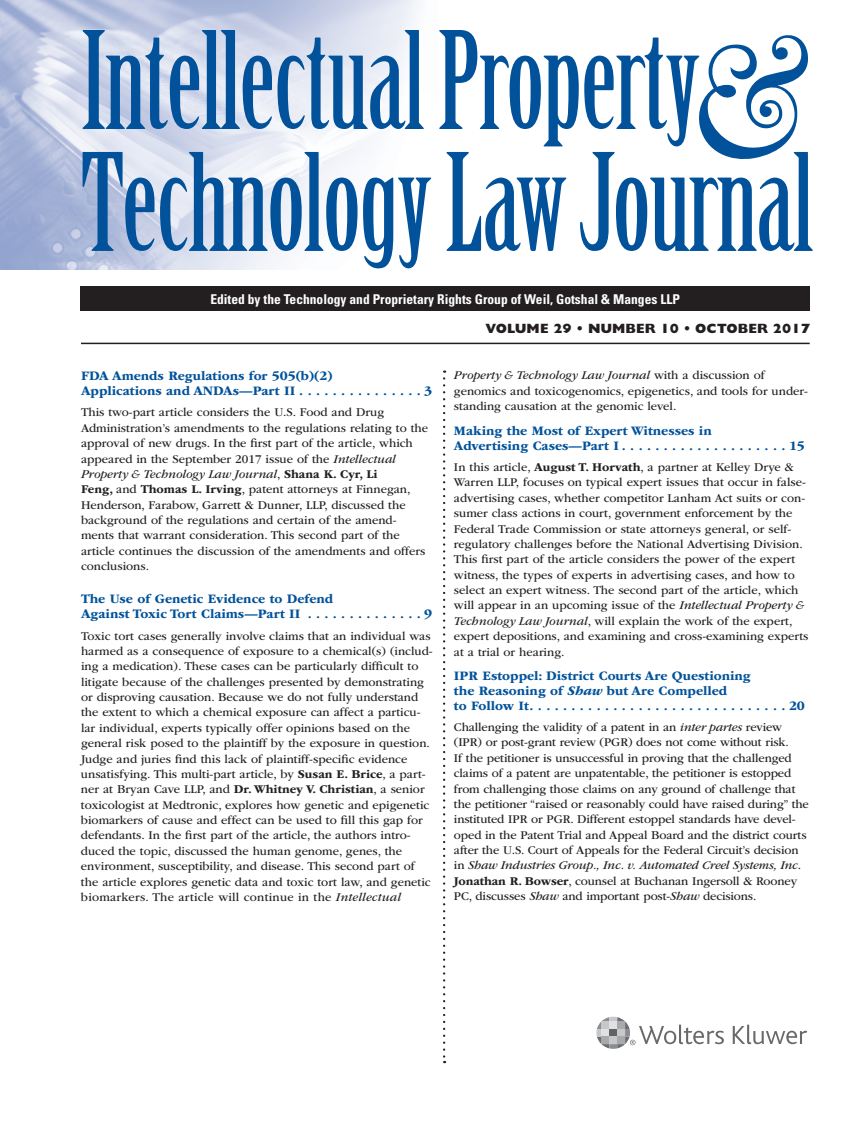
<style>
.page{position:relative;width:864px;height:1134px;background:#fff}
.page>*{position:absolute;margin:0;border:0;box-sizing:border-box;transform-origin:0 0}
.t1{font:132px/121.9px "Birch Std";letter-spacing:-.01em;color:#01529a}
.t2{font:700 13.5px/15px "ITC Garamond Std";color:#01529a}
.t3{font:700 condensed 13.5px "Univers LT Std";color:#fff}
.t4{font:800 13.5px "Gill Sans Std";letter-spacing:.01em;color:#231f20}
.t5{font:12.3px/15.3px "ITC Garamond Std";color:#231f20}
.s1{font-style:italic}
.s2{font-weight:700}
</style>
<div class="page">
<img style="left:0;top:0;width:419px;height:269px">
<div style="left:81px;top:286px;width:729px;height:25px;background:#231f20"></div>
<svg style="left:733px;top:1025px;width:74px;height:19px"></svg>
<svg style="left:596px;top:1017px;width:128px;height:32px"></svg>
<hr style="left:81px;top:343px;width:729px;height:1px;background:#231f20">
<svg style="left:443px;top:370px;width:2px;height:693px"></svg>
<h1 class="t1" style="left:81px;top:26px;width:734px">Intellectual Property<br>Technology Law Journal</h1>
<p class="t3" style="left:210px;top:293px;width:471px">Edited by the Technology and Proprietary Rights Group of Weil, Gotshal &amp; Manges LLP</p>
<p class="t2" style="left:81px;top:369px;width:353px">FDA Amends Regulations for 505(b)(2)<br>Applications and ANDAs—Part II . . . . . . . . . . . . . . . 3</p>
<p class="t5" style="left:81px;top:406px;width:349px">This two-part article considers the U.S. Food and Drug Administration’s amendments to the regulations relating to the approval of new drugs. In the first part of the article, which appeared in the September 2017 issue of the <span class="s1">Intellectual Property &amp; Technology Law Journal</span>, <span class="s2">Shana K. Cyr, Li<br>Feng,</span> and <span class="s2">Thomas L. Irving</span>, patent attorneys at Finnegan, Henderson, Farabow, Garrett &amp; Dunner, LLP, discussed the background of the regulations and certain of the amend&shy;ments that warrant consideration. This second part of the article continues the discussion of the amendments and offers conclusions.</p>
<p class="t2" style="left:81px;top:592px;width:353px">The Use of Genetic Evidence to Defend<br>Against Toxic Tort Claims—Part II . . . . . . . . . . . . . . 9</p>
<p class="t5" style="left:81px;top:629px;width:353px">Toxic tort cases generally involve claims that an individual was harmed as a consequence of exposure to a chemical(s) (includ&shy;ing a medication). These cases can be particularly difficult to litigate because of the challenges presented by demonstrating or disproving causation. Because we do not fully understand the extent to which a chemical exposure can affect a particu&shy;lar individual, experts typically offer opinions based on the general risk posed to the plaintiff by the exposure in question.<br>Judge and juries find this lack of plaintiff-specific evidence unsatisfying. This multi-part article, by <span class="s2">Susan E. Brice</span>, a part&shy;ner at Bryan Cave LLP, and <span class="s2">Dr. Whitney V. Christian</span>, a senior toxicologist at Medtronic, explores how genetic and epigenetic biomarkers of cause and effect can be used to fill this gap for defendants. In the first part of the article, the authors intro&shy;duced the topic, discussed the human genome, genes, the environment, susceptibility, and disease. This second part of the article explores genetic data and toxic tort law, and genetic biomarkers. The article will continue in the <span class="s1">Intellectual</span></p>
<p class="t4" style="left:486px;top:324px;width:326px">VOLUME 29 • NUMBER 10 • OCTOBER 2017</p>
<p class="t5" style="left:454px;top:369px;width:355px"><span class="s1">Property &amp; Technology Law Journal</span> with a discussion of genomics and toxicogenomics, epigenetics, and tools for under&shy;standing causation at the genomic level.</p>
<p class="t2" style="left:454px;top:424px;width:353px">Making the Most of Expert Witnesses in<br>Advertising Cases—Part I . . . . . . . . . . . . . . . . . . . . 15</p>
<p class="t5" style="left:454px;top:461px;width:356px">In this article, <span class="s2">August T. Horvath</span>, a partner at Kelley Drye &amp; Warren LLP, focuses on typical expert issues that occur in false&shy;advertising cases, whether competitor Lanham Act suits or con&shy;sumer class actions in court, government enforcement by the Federal Trade Commission or state attorneys general, or self&shy;regulatory challenges before the National Advertising Division.<br>This first part of the article considers the power of the expert witness, the types of experts in advertising cases, and how to select an expert witness. The second part of the article, which will appear in an upcoming issue of the <span class="s1">Intellectual Property &amp; Technology Law Journal</span>, will explain the work of the expert, expert depositions, and examining and cross-examining experts at a trial or hearing.</p>
<p class="t2" style="left:454px;top:669px;width:353px">IPR Estoppel: District Courts Are Questioning<br>the Reasoning of <span class="s1">Shaw</span> but Are Compelled<br>to Follow It . . . . . . . . . . . . . . . . . . . . . . . . . . . . . . . 20</p>
<p class="t5" style="left:454px;top:720px;width:356px">Challenging the validity of a patent in an <span class="s1">inter partes</span> review (IPR) or post-grant review (PGR) does not come without risk.<br>If the petitioner is unsuccessful in proving that the challenged claims of a patent are unpatentable, the petitioner is estopped from challenging those claims on any ground of challenge that the petitioner “raised or reasonably could have raised during” the instituted IPR or PGR. Different estoppel standards have devel&shy;oped in the Patent Trial and Appeal Board and the district courts after the U.S. Court of Appeals for the Federal Circuit’s decision in <span class="s1">Shaw Industries Group., Inc. v. Automated Creel Systems, Inc</span>.<br><span class="s2">Jonathan R. Bowser</span>, counsel at Buchanan Ingersoll &amp; Rooney PC, discusses <span class="s1">Shaw</span> and important post-<span class="s1">Shaw</span> decisions.</p>
</div>
